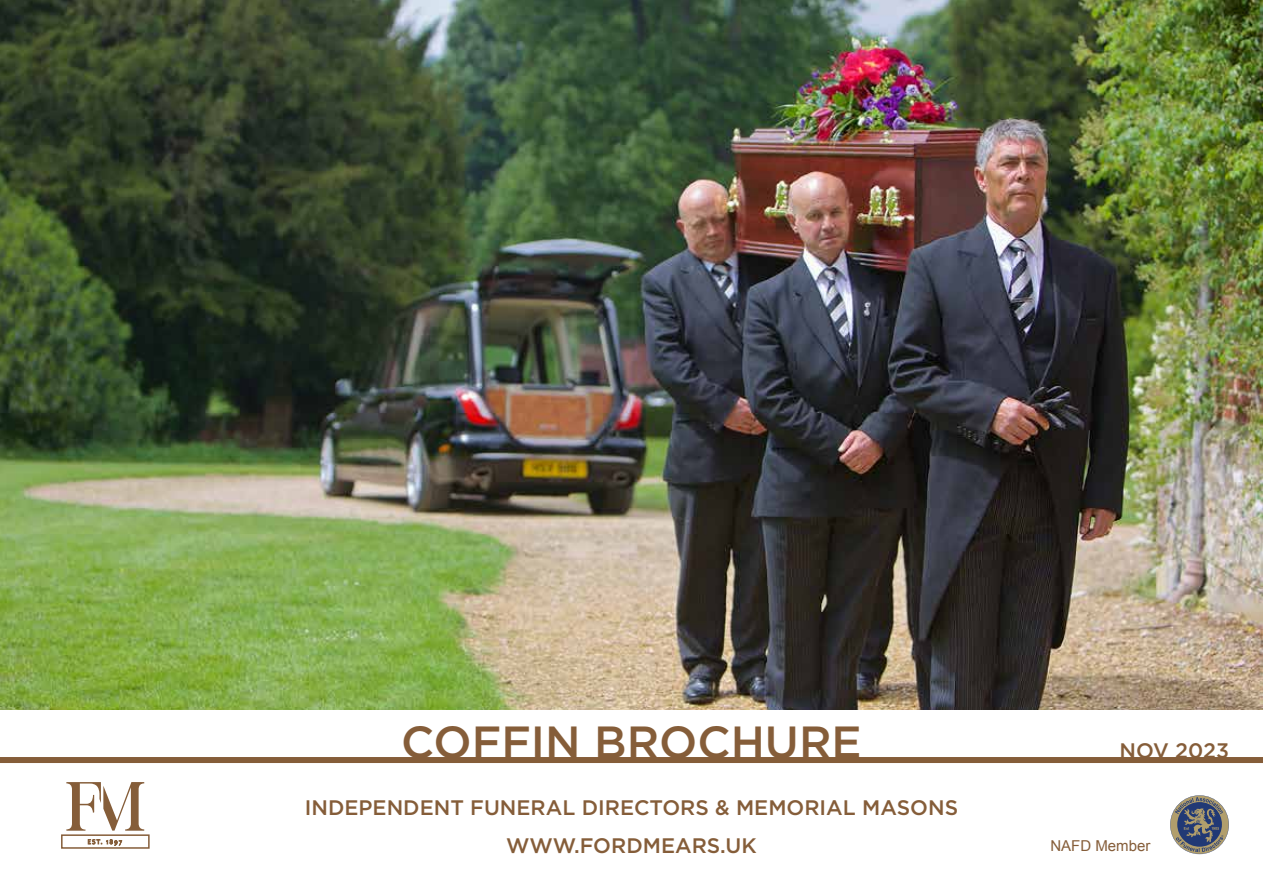
<style>
.page{position:relative;width:1263px;height:893px;background:#fff}
.page>*{position:absolute;margin:0;border:0;box-sizing:border-box;transform-origin:0 0}
.t1{font:500 45px "Gotham";color:#855d39}
.t2{font:500 21px "Gotham HTF";color:#855d39}
.t3{font:500 21px "Gotham";color:#855d39}
.t4{font:15px "Arial";color:#855d39}
</style>
<div class="page">
<img style="left:0;top:0;width:1263px;height:710px">
<svg style="left:66px;top:782px;width:78px;height:49px"></svg>
<div style="left:61px;top:834px;width:89px;height:15px;border:2px solid #855d39"></div>
<svg style="left:88px;top:839px;width:34px;height:7px"></svg>
<svg style="left:1170px;top:795px;width:59px;height:59px"></svg>
<div style="left:0;top:757px;width:1263px;height:6px;background:#855d39"></div>
<h1 class="t1" style="left:401px;top:717px;width:462px">COFFIN BROCHURE</h1>
<p class="t2" style="left:305px;top:796px;width:655px">INDEPENDENT FUNERAL DIRECTORS &amp; MEMORIAL MASONS</p>
<p class="t3" style="left:506px;top:834px;width:252px">WWW.FORDMEARS.UK</p>
<p class="t3" style="left:1120px;top:738px;width:111px">NOV 2023</p>
<p class="t4" style="left:1050px;top:836px;width:102px">NAFD Member</p>
</div>
